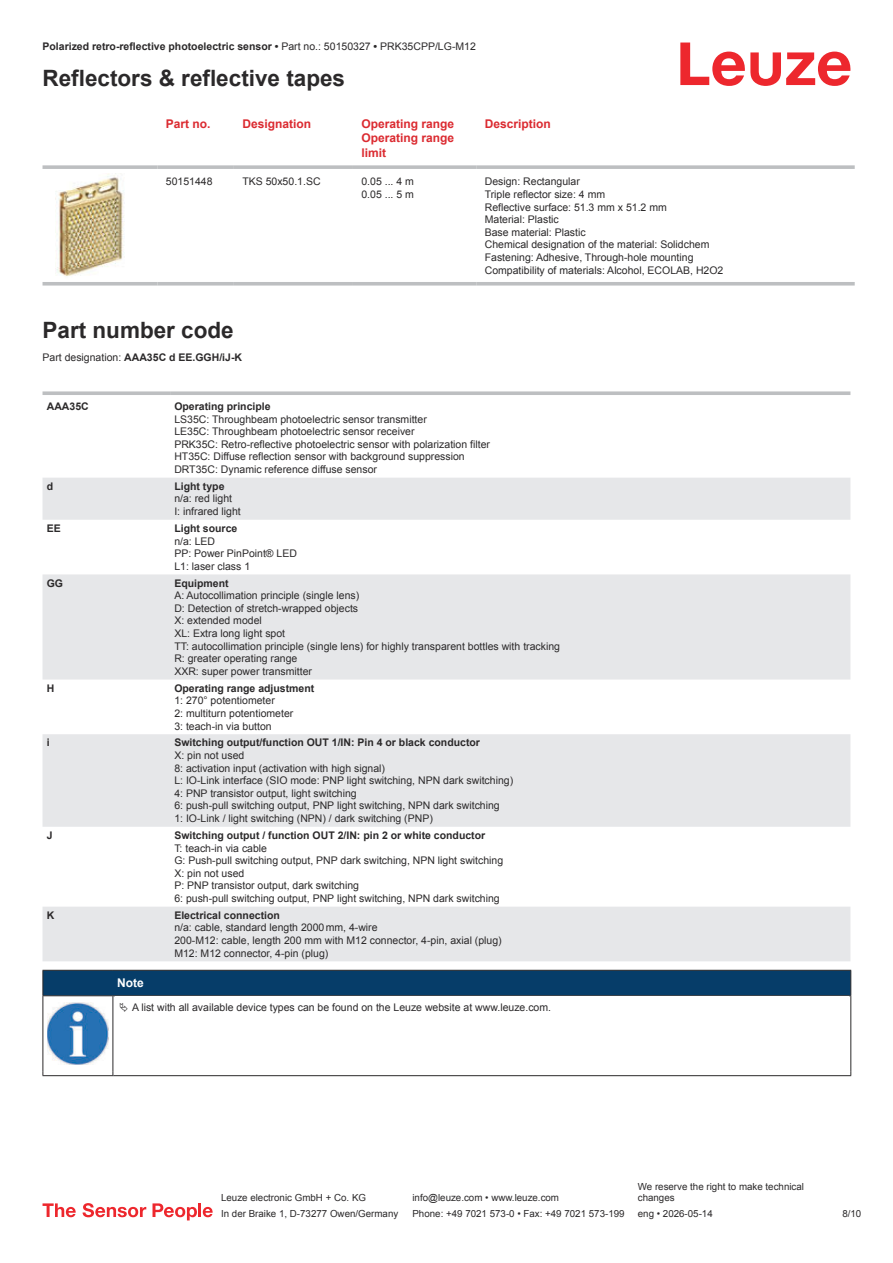
<style>
.page{position:relative;width:893px;height:1263px;background:#fff}
.page>*{position:absolute;margin:0;border:0;box-sizing:border-box;transform-origin:0 0}
.t1{font:700 22.5px "Arial";color:#2b292a}
.t2{font:700 12px/14.4px "Arial";color:#db2a30;text-align:justify}
.t3{font:700 12px "Arial";color:#fff}
.t4{font:10.5px/12.6px "Arial";color:#2b292a}
.t5{font:700 10.5px "Arial";color:#2b292a}
.t6{font:9.75px/11.7px "Arial";color:#2b292a}
.s1{font-weight:400}
</style>
<div class="page">
<svg style="left:680px;top:43px;width:170px;height:43px"></svg>
<svg style="left:43px;top:165px;width:114px;height:4px"></svg>
<svg style="left:157px;top:165px;width:77px;height:4px"></svg>
<svg style="left:234px;top:165px;width:119px;height:4px"></svg>
<svg style="left:353px;top:165px;width:123px;height:4px"></svg>
<svg style="left:476px;top:165px;width:379px;height:4px;background:#c3c5c7"></svg>
<svg style="left:43px;top:282px;width:114px;height:4px"></svg>
<svg style="left:157px;top:282px;width:77px;height:4px"></svg>
<svg style="left:234px;top:282px;width:119px;height:4px"></svg>
<svg style="left:353px;top:282px;width:123px;height:4px"></svg>
<svg style="left:476px;top:282px;width:379px;height:4px;background:#c4c6c7"></svg>
<img style="left:57px;top:173px;width:68px;height:103px">
<svg style="left:43px;top:478px;width:807px;height:483px;fill:#e6e7e9"></svg>
<svg style="left:43px;top:391px;width:127px;height:4px"></svg>
<svg style="left:170px;top:391px;width:680px;height:4px;background:#c4c6c7"></svg>
<svg style="left:43px;top:1203px;width:33px;height:14px"></svg>
<svg style="left:83px;top:1203px;width:63px;height:14px"></svg>
<svg style="left:153px;top:1203px;width:44px;height:17px"></svg>
<hr style="left:198px;top:1203px;width:3px;height:14px;background:#ed272d">
<svg style="left:203px;top:1207px;width:10px;height:10px"></svg>
<div style="left:43px;top:970px;width:808px;height:26px;background:#063d69"></div>
<hr style="left:113px;top:995px;width:738px;height:1px;background:#2b292a">
<hr style="left:43px;top:996px;width:1px;height:75px;background:#2b292a">
<hr style="left:113px;top:996px;width:1px;height:75px;background:#2b292a">
<hr style="left:850px;top:996px;width:1px;height:75px;background:#2b292a">
<hr style="left:43px;top:1075px;width:70px;height:1px;background:#2b292a">
<hr style="left:113px;top:1075px;width:738px;height:1px;background:#2b292a">
<img style="left:47px;top:1002px;width:61px;height:63px">
<p class="t5" style="left:43px;top:43px;width:435px">Polarized retro-reflective photoelectric sensor • <span class="s1">Part no.: 50150327</span> • <span class="s1">PRK35CPP/LG-M12</span></p>
<h1 class="t1" style="left:43px;top:70px;width:304px">Reflectors &amp; reflective tapes</h1>
<p class="t2" style="left:166px;top:117px;width:46px">Part no.</p>
<p class="t2" style="left:242px;top:117px;width:70px">Designation</p>
<p class="t2" style="left:361px;top:117px;width:94px">Operating range Operating range limit</p>
<p class="t2" style="left:485px;top:117px;width:68px">Description</p>
<p class="t4" style="left:166px;top:176px;width:48px">50151448</p>
<p class="t4" style="left:242px;top:176px;width:80px">TKS 50x50.1.SC</p>
<p class="t4" style="left:361px;top:176px;width:54px">0.05 ... 4 m<br>0.05 ... 5 m</p>
<p class="t4" style="left:485px;top:176px;width:240px">Design: Rectangular<br>Triple reflector size: 4 mm<br>Reflective surface: 51.3 mm x 51.2 mm<br>Material: Plastic<br>Base material: Plastic<br>Chemical designation of the material: Solidchem Fastening: Adhesive, Through-hole mounting Compatibility of materials: Alcohol, ECOLAB, H2O2</p>
<h1 class="t1" style="left:43px;top:322px;width:193px">Part number code</h1>
<p class="t5" style="left:43px;top:354px;width:201px"><span class="s1">Part designation:</span> AAA35C d EE.GGH/iJ-K</p>
<p class="t5" style="left:47px;top:402px;width:43px">AAA35C</p>
<p class="t5" style="left:174px;top:402px;width:98px">Operating principle</p>
<p class="t4" style="left:174px;top:413px;width:317px">LS35C: Throughbeam photoelectric sensor transmitter<br>LE35C: Throughbeam photoelectric sensor receiver<br>PRK35C: Retro-reflective photoelectric sensor with polarization filter HT35C: Diffuse reflection sensor with background suppression DRT35C: Dynamic reference diffuse sensor</p>
<p class="t5" style="left:47px;top:482px;width:8px">d</p>
<p class="t5" style="left:174px;top:482px;width:52px">Light type</p>
<p class="t4" style="left:174px;top:493px;width:68px">n/a: red light<br>I: infrared light</p>
<p class="t5" style="left:47px;top:524px;width:16px">EE</p>
<p class="t5" style="left:174px;top:524px;width:65px">Light source</p>
<p class="t4" style="left:174px;top:535px;width:124px">n/a: LED<br>PP: Power PinPoint® LED<br>L1: laser class 1</p>
<p class="t5" style="left:47px;top:579px;width:18px">GG</p>
<p class="t5" style="left:174px;top:579px;width:56px">Equipment</p>
<p class="t4" style="left:174px;top:590px;width:387px">A: Autocollimation principle (single lens)<br>D: Detection of stretch-wrapped objects<br>X: extended model<br>XL: Extra long light spot<br>TT: autocollimation principle (single lens) for highly transparent bottles with tracking R: greater operating range<br>XXR: super power transmitter</p>
<p class="t5" style="left:47px;top:684px;width:9px">H</p>
<p class="t5" style="left:174px;top:684px;width:142px">Operating range adjustment</p>
<p class="t4" style="left:174px;top:695px;width:121px">1: 270° potentiometer<br>2: multiturn potentiometer<br>3: teach-in via button</p>
<p class="t5" style="left:47px;top:739px;width:4px">i</p>
<p class="t5" style="left:174px;top:739px;width:307px">Switching output/function OUT 1/IN: Pin 4 or black conductor</p>
<p class="t4" style="left:174px;top:750px;width:340px">X: pin not used<br>8: activation input (activation with high signal)<br>L: IO-Link interface (SIO mode: PNP light switching, NPN dark switching)<br>4: PNP transistor output, light switching<br>6: push-pull switching output, PNP light switching, NPN dark switching<br>1: IO-Link / light switching (NPN) / dark switching (PNP)</p>
<p class="t5" style="left:47px;top:831px;width:7px">J</p>
<p class="t5" style="left:174px;top:831px;width:312px">Switching output / function OUT 2/IN: pin 2 or white conductor</p>
<p class="t4" style="left:174px;top:842px;width:330px">T: teach-in via cable<br>G: Push-pull switching output, PNP dark switching, NPN light switching X: pin not used<br>P: PNP transistor output, dark switching<br>6: push-pull switching output, PNP light switching, NPN dark switching</p>
<p class="t5" style="left:47px;top:911px;width:9px">K</p>
<p class="t5" style="left:174px;top:911px;width:107px">Electrical connection</p>
<p class="t4" style="left:174px;top:922px;width:329px">n/a: cable, standard length 2000 mm, 4-wire<br>200-M12: cable, length 200 mm with M12 connector, 4-pin, axial (plug)<br>M12: M12 connector, 4-pin (plug)</p>
<p class="t3" style="left:117px;top:978px;width:28px">Note</p>
<p class="t4" style="left:132px;top:1001px;width:421px">A list with all available device types can be found on the Leuze website at www.leuze.com.</p>
<p class="t6" style="left:221px;top:1193px;width:146px">Leuze electronic GmbH + Co. KG</p>
<p class="t6" style="left:412px;top:1193px;width:148px">info@leuze.com • www.leuze.com</p>
<p class="t6" style="left:638px;top:1181px;width:168px">We reserve the right to make technical changes</p>
<p class="t6" style="left:221px;top:1209px;width:179px">In der Braike 1, D-73277 Owen/Germany</p>
<p class="t6" style="left:412px;top:1209px;width:214px">Phone: +49 7021 573-0 • Fax: +49 7021 573-199</p>
<p class="t6" style="left:638px;top:1209px;width:76px">eng • 2026-05-14</p>
<p class="t6" style="left:842px;top:1209px;width:20px">8 /10</p>
</div>
